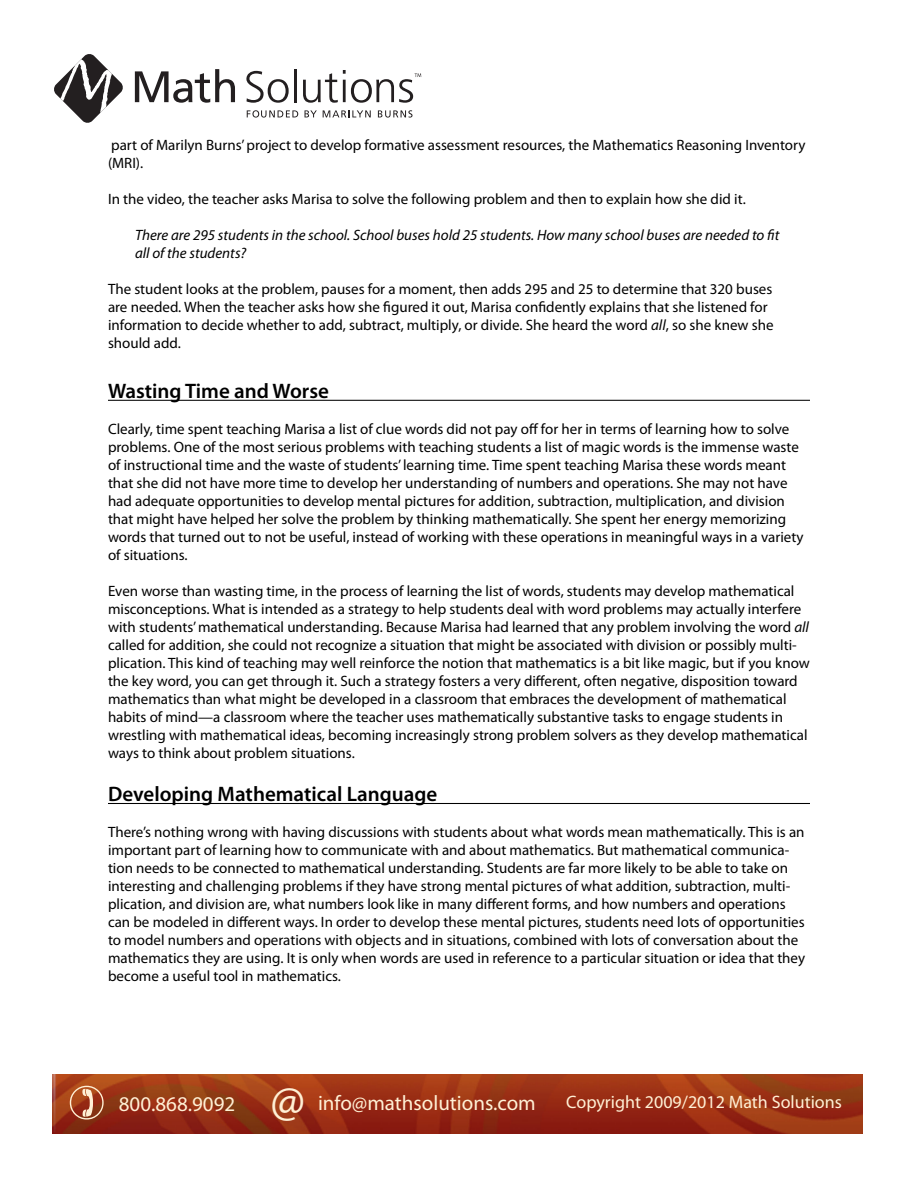
<style>
.page{position:relative;width:918px;height:1188px;background:#fff}
.page>*{position:absolute;margin:0;border:0;box-sizing:border-box;transform-origin:0 0}
.tx{font:46.95px "Myriad Pro";color:#fff0d5}
.t1{font:600 21px "Myriad Pro";color:#000}
.tx-2{font:21px "Myriad Pro";color:#fff0d5}
.tx-3{font:18px "Myriad Pro";color:#fff0d5}
.t2{font:15px/18px "Myriad Pro";color:#000}
.t3{font:italic 15px/18px "Myriad Pro";color:#000}
.s1{font-style:italic}
</style>
<div class="page">
<hr style="left:108px;top:400px;width:702px;height:1px;background:#000">
<hr style="left:108px;top:803px;width:702px;height:1px;background:#000">
<img style="left:53px;top:1075px;width:810px;height:58px">
<svg style="left:70px;top:1086px;width:34px;height:34px"></svg>
<svg style="left:135px;top:69px;width:100px;height:34px"></svg>
<svg style="left:246px;top:71px;width:43px;height:32px"></svg>
<hr style="left:294px;top:69px;width:3px;height:33px;background:#231f20">
<svg style="left:247px;top:110px;width:51px;height:8px"></svg>
<svg style="left:305px;top:110px;width:12px;height:7px"></svg>
<svg style="left:323px;top:110px;width:48px;height:7px"></svg>
<svg style="left:378px;top:110px;width:35px;height:8px"></svg>
<svg style="left:303px;top:70px;width:118px;height:33px"></svg>
<svg style="left:54px;top:54px;width:69px;height:69px"></svg>
<p class="t2" style="left:108px;top:136px;width:699px">part of Marilyn Burns’ project to develop formative assessment resources, the Mathematics Reasoning Inventory (MRI).</p>
<p class="t2" style="left:108px;top:190px;width:639px">In the video, the teacher asks Marisa to solve the following problem and then to explain how she did it.</p>
<p class="t3" style="left:135px;top:226px;width:646px">There are 295 students in the school. School buses hold 25 students. How many school buses are needed to fit all of the students?</p>
<p class="t2" style="left:108px;top:280px;width:667px">The student looks at the problem, pauses for a moment, then adds 295 and 25 to determine that 320 buses are needed. When the teacher asks how she figured it out, Marisa confidently explains that she listened for information to decide whether to add, subtract, multiply, or divide. She heard the word <span class="s1">all</span>, so she knew she should add.</p>
<p class="t1" style="left:108px;top:378px;width:223px">Wasting Time and Worse</p>
<p class="t2" style="left:108px;top:420px;width:697px">Clearly, time spent teaching Marisa a list of clue words did not pay off for her in terms of learning how to solve problems. One of the most serious problems with teaching students a list of magic words is the immense waste of instructional time and the waste of students’ learning time. Time spent teaching Marisa these words meant that she did not have more time to develop her understanding of numbers and operations. She may not have had adequate opportunities to develop mental pictures for addition, subtraction, multiplication, and division that might have helped her solve the problem by thinking mathematically. She spent her energy memorizing words that turned out to not be useful, instead of working with these operations in meaningful ways in a variety of situations.</p>
<p class="t2" style="left:108px;top:582px;width:703px">Even worse than wasting time, in the process of learning the list of words, students may develop mathematical misconceptions. What is intended as a strategy to help students deal with word problems may actually interfere with students’ mathematical understanding. Because Marisa had learned that any problem involving the word <span class="s1">all </span>called for addition, she could not recognize a situation that might be associated with division or possibly multi&shy;plication. This kind of teaching may well reinforce the notion that mathematics is a bit like magic, but if you know the key word, you can get through it. Such a strategy fosters a very different, often negative, disposition toward mathematics than what might be developed in a classroom that embraces the development of mathematical habits of mind—a classroom where the teacher uses mathematically substantive tasks to engage students in wrestling with mathematical ideas, becoming increasingly strong problem solvers as they develop mathematical ways to think about problem situations.</p>
<p class="t1" style="left:108px;top:781px;width:331px">Developing Mathematical Language</p>
<p class="t2" style="left:108px;top:823px;width:699px">There’s nothing wrong with having discussions with students about what words mean mathematically. This is an important part of learning how to communicate with and about mathematics. But mathematical communica&shy;tion needs to be connected to mathematical understanding. Students are far more likely to be able to take on interesting and challenging problems if they have strong mental pictures of what addition, subtraction, multi&shy;plication, and division are, what numbers look like in many different forms, and how numbers and operations can be modeled in different ways. In order to develop these mental pictures, students need lots of opportunities to model numbers and operations with objects and in situations, combined with lots of conversation about the mathematics they are using. It is only when words are used in reference to a particular situation or idea that they become a useful tool in mathematics.</p>
<h2 class="tx-2" style="left:119px;top:1091px;width:118px">800.868.9092</h2>
<p class="tx" style="left:270px;top:1071px;width:36px">@</p>
<p class="tx-2" style="left:318px;top:1090px;width:219px">info@mathsolutions.com</p>
<p class="tx-3" style="left:566px;top:1091px;width:277px">Copyright 2009/2012 Math Solutions</p>
</div>
